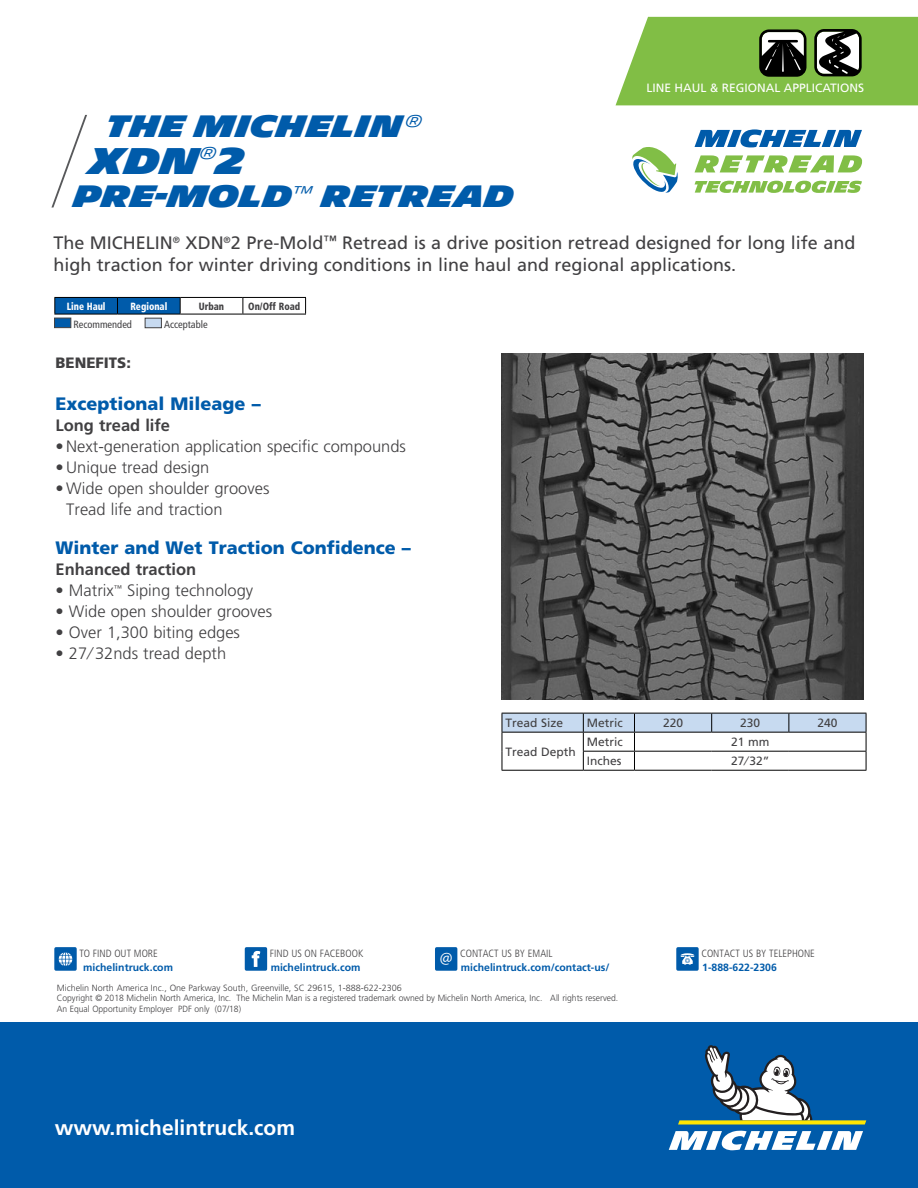
<style>
.page{position:relative;width:918px;height:1188px;background:#fff}
.page>*{position:absolute;margin:0;border:0;box-sizing:border-box;transform-origin:0 0}
.t1{font:900 36px "Michelin";color:#005baa}
.t2{font:900 30px "Michelin";color:#005baa}
.t3{font:700 21px "Frutiger";color:#fff}
.t4{font:18px/21.6px "Frutiger";color:#414042}
.t5{font:900 18px "Frutiger";color:#005baa}
.t6{font:300 16.5px/21px "Frutiger";color:#414042}
.t7{font:700 16.5px "Frutiger";color:#414042}
.t8{font:900 15px "Frutiger";color:#414042}
.t9{font:12px "Frutiger";color:#414042}
.t10{font:12px "Frutiger LT Std";color:#fff}
.t11{font:700 10.5px "Frutiger LT Std";color:#005baa}
.t12{font:300 condensed 10.5px "Frutiger";color:#414042}
.t13{font:condensed 10.5px "Frutiger";color:#414042}
.t14{font:900 condensed 10.5px "Frutiger";color:#fff;scale:.9 1}
.t15{font:900 condensed 10.5px "Frutiger";color:#414042;scale:.9 1}
.t16{font:300 9px/10.8px "Frutiger";color:#414042}
.s1{font-family:"Myriad Pro";font-weight:400;font-stretch:normal;font-size:17.25px;color:#fff}
</style>
<div class="page">
<img style="left:502px;top:354px;width:362px;height:346px">
<svg style="left:502px;top:713px;width:365px;height:57px"></svg>
<hr style="left:502px;top:770px;width:81px;height:1px;background:#000">
<hr style="left:583px;top:770px;width:51px;height:1px;background:#000">
<hr style="left:634px;top:770px;width:78px;height:1px;background:#000">
<hr style="left:712px;top:770px;width:77px;height:1px;background:#000">
<hr style="left:789px;top:770px;width:77px;height:1px;background:#000">
<svg style="left:51px;top:114px;width:36px;height:94px"></svg>
<div style="left:55px;top:297px;width:62px;height:17px;background:#005baa"></div>
<div style="left:117px;top:297px;width:63px;height:17px;background:#005baa"></div>
<hr style="left:54px;top:297px;width:63px;height:1px;background:#000">
<svg style="left:54px;top:298px;width:1px;height:16px"></svg>
<hr style="left:117px;top:297px;width:63px;height:1px;background:#000">
<svg style="left:117px;top:298px;width:1px;height:16px"></svg>
<svg style="left:180px;top:297px;width:126px;height:17px"></svg>
<hr style="left:54px;top:314px;width:63px;height:1px;background:#000">
<hr style="left:117px;top:314px;width:63px;height:1px;background:#000">
<hr style="left:180px;top:314px;width:63px;height:1px;background:#000">
<hr style="left:243px;top:314px;width:63px;height:1px;background:#000">
<div style="left:145px;top:318px;width:17px;height:10px;background:#c7daf0;border:1px solid #414042"></div>
<div style="left:54px;top:318px;width:17px;height:10px;background:#005baa;border:1px solid #414042"></div>
<svg style="left:695px;top:129px;width:167px;height:18px"></svg>
<svg style="left:695px;top:155px;width:168px;height:17px"></svg>
<svg style="left:695px;top:181px;width:167px;height:12px"></svg>
<svg style="left:632px;top:147px;width:46px;height:46px"></svg>
<svg style="left:245px;top:947px;width:22px;height:24px"></svg>
<svg style="left:435px;top:947px;width:22px;height:24px"></svg>
<svg style="left:676px;top:947px;width:23px;height:24px"></svg>
<svg style="left:54px;top:947px;width:23px;height:24px"></svg>
<div style="left:0;top:1023px;width:918px;height:165px;background:#005baa"></div>
<svg style="left:669px;top:1045px;width:197px;height:105px"></svg>
<svg style="left:616px;top:17px;width:302px;height:88px;background:#80b051"></svg>
<h2 class="t2" style="left:106px;top:109px;width:318px">THE MICHELIn<sup>®</sup></h2>
<h1 class="t1" style="left:89px;top:140px;width:157px">XDN<sup>®</sup>2</h1>
<h2 class="t2" style="left:73px;top:179px;width:442px">PRE-MOLD<sup>™</sup> RETREAD</h2>
<h3 class="t10" style="left:647px;top:80px;width:219px">LINE HAUL &amp; REGIONAL APPLICATIONS</h3>
<h3 class="t4" style="left:53px;top:232px;width:804px">The MICHELIN<sup>®</sup> XDN<sup>®</sup>2 Pre-Mold<sup>™</sup> Retread is a drive position retread designed for long life and high traction for winter driving conditions in line haul and regional applications.</h3>
<p class="t14" style="left:67px;top:300px;width:45px">Line Haul</p>
<p class="t14" style="left:130px;top:300px;width:43px">Regional</p>
<p class="t15" style="left:199px;top:300px;width:30px">Urban</p>
<p class="t15" style="left:248px;top:300px;width:59px">On/Off Road</p>
<p class="t13" style="left:73px;top:318px;width:60px">Recommended</p>
<p class="t13" style="left:164px;top:318px;width:45px">Acceptable</p>
<h3 class="t8" style="left:56px;top:354px;width:77px">BENEFITS:</h3>
<h3 class="t5" style="left:56px;top:393px;width:207px">Exceptional Mileage –</h3>
<h3 class="t7" style="left:56px;top:415px;width:116px">Long tread life</h3>
<h3 class="t6" style="left:56px;top:436px;width:352px">• Next-generation application specific compounds</h3>
<h3 class="t6" style="left:56px;top:457px;width:155px">• Unique tread design</h3>
<h3 class="t6" style="left:66px;top:478px;width:205px;text-indent:-11px">• Wide open shoulder grooves<br>Tread life and traction</h3>
<h3 class="t5" style="left:56px;top:537px;width:357px">Winter and Wet Traction Confidence –</h3>
<h3 class="t7" style="left:56px;top:559px;width:142px">Enhanced traction</h3>
<h3 class="t6" style="left:56px;top:580px;width:199px">• Matrix<sup>™</sup> Siping technology</h3>
<h3 class="t6" style="left:56px;top:601px;width:218px">• Wide open shoulder grooves</h3>
<h3 class="t6" style="left:56px;top:622px;width:186px">• Over 1,300 biting edges</h3>
<h3 class="t6" style="left:56px;top:643px;width:172px">• 27⁄ 32nds tread depth</h3>
<h3 class="t9" style="left:506px;top:716px;width:59px">Tread Size</h3>
<h3 class="t9" style="left:587px;top:716px;width:37px">Metric</h3>
<h3 class="t9" style="left:663px;top:716px;width:22px">220</h3>
<h3 class="t9" style="left:740px;top:716px;width:22px">230</h3>
<h3 class="t9" style="left:817px;top:716px;width:22px">240</h3>
<h3 class="t9" style="left:506px;top:745px;width:72px">Tread Depth</h3>
<h3 class="t9" style="left:587px;top:735px;width:37px">Metric</h3>
<h3 class="t9" style="left:731px;top:735px;width:40px">21 mm</h3>
<h3 class="t9" style="left:587px;top:754px;width:36px">Inches</h3>
<h3 class="t9" style="left:731px;top:754px;width:40px">27⁄ 32”</h3>
<p class="t12" style="left:79px;top:948px;width:80px">TO FIND OUT MORE</p>
<p class="t11" style="left:83px;top:961px;width:91px">michelintruck.com</p>
<p class="t12" style="left:270px;top:948px;width:95px">FIND US ON FACEBOOK</p>
<p class="t11" style="left:271px;top:961px;width:91px">michelintruck.com</p>
<p class="t12" style="left:440px;top:948px;width:114px"><span class="s1">@</span> CONTACT US BY EMAIL</p>
<p class="t11" style="left:461px;top:961px;width:150px">michelintruck.com/contact-us/</p>
<p class="t12" style="left:701px;top:948px;width:115px">CONTACT US BY TELEPHONE</p>
<p class="t11" style="left:702px;top:961px;width:76px">1-888-622-2306</p>
<p class="t16" style="left:57px;top:982px;width:563px">Michelin North America Inc., One Parkway South, Greenville, SC 29615, 1-888-622-2306<br>Copyright © 2018 Michelin North America, Inc. The Michelin Man is a registered trademark owned by Michelin North America, Inc. All rights reserved.<br>An Equal Opportunity Employer PDF only (07/18)</p>
<h3 class="t3" style="left:55px;top:1116px;width:242px">www.michelintruck.com</h3>
</div>
